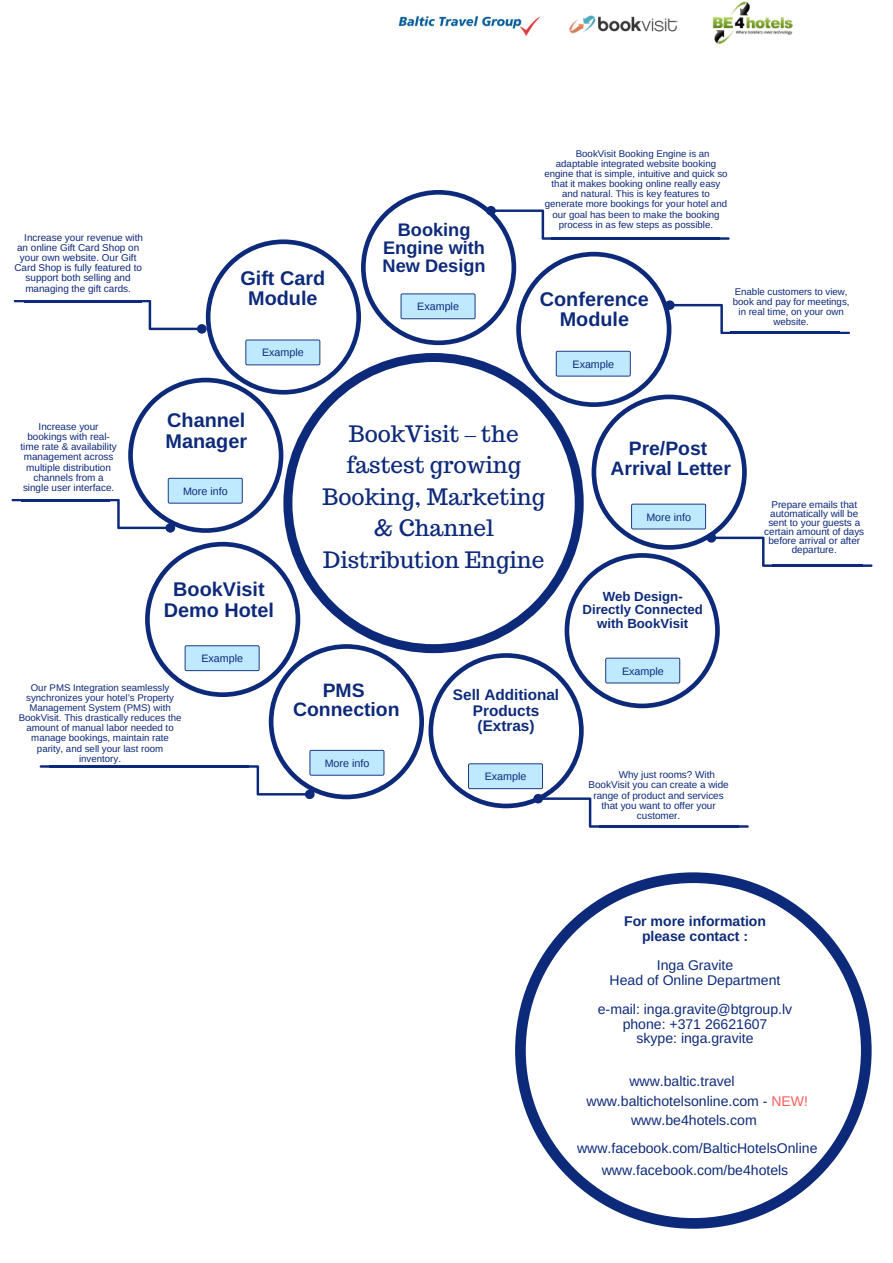
<style>
.page{position:relative;width:893px;height:1263px;background:#fff}
.page>*{position:absolute;margin:0;border:0;box-sizing:border-box;transform-origin:0 0}
.t1{font:22.65px/31.5px "Trocchi";color:#0d2a7a;text-align:center}
.t2{font:700 19.8px/20.2px "Arimo";color:#0d2a7a;text-align:center}
.t3{font:700 19.35px/20.2px "Arimo";color:#0d2a7a;text-align:center}
.t4{font:700 18.15px/18px "Arimo";color:#0d2a7a;text-align:center}
.t5{font:700 15.3px/15.8px "Arimo";color:#0d2a7a;text-align:center}
.t6{font:14.1px/14.5px "Arimo";color:#0d2a7a;text-align:center}
.t7{font:700 14.1px/14.5px "Arimo";color:#0d2a7a;text-align:center}
.t8{font:700 13.2px/13.5px "Arimo";color:#0d2a7a;text-align:center}
.t9{font:10.65px "Liberation Sans";color:#0d2a7a}
.t10{font:9.9px/10.1px "Arimo";color:#0d2a7a;text-align:center}
.t11{font:9.75px/10.1px "Arimo";color:#0d2a7a;text-align:center}
.s1{font-family:"Liberation Serif"}
.s2{color:#ff5c5c}
</style>
<div class="page">
<svg style="left:515px;top:872px;width:356px;height:357px"></svg>
<svg style="left:839px;top:332px;width:11px;height:2px"></svg>
<hr style="left:730px;top:332px;width:109px;height:2px;background:#0d2a7a">
<svg style="left:40px;top:765px;width:10px;height:3px"></svg>
<hr style="left:50px;top:765px;width:199px;height:3px;background:#0d2a7a">
<svg style="left:11px;top:499px;width:11px;height:2px"></svg>
<hr style="left:22px;top:499px;width:88px;height:2px;background:#0d2a7a">
<svg style="left:14px;top:300px;width:10px;height:2px"></svg>
<hr style="left:24px;top:300px;width:117px;height:2px;background:#0d2a7a">
<svg style="left:862px;top:564px;width:10px;height:3px"></svg>
<hr style="left:772px;top:564px;width:90px;height:3px;background:#0d2a7a">
<svg style="left:110px;top:190px;width:662px;height:637px"></svg>
<img style="left:398px;top:15px;width:143px;height:21px">
<img style="left:569px;top:15px;width:81px;height:19px">
<img style="left:650px;top:1px;width:143px;height:44px">
<p class="t10" style="left:24px;top:233px;width:120px">Increase your revenue with</p>
<p class="t10" style="left:17px;top:243px;width:123px">an online Gift Card Shop on</p>
<p class="t10" style="left:20px;top:253px;width:118px">your own website. Our Gift</p>
<p class="t10" style="left:14px;top:263px;width:129px">Card Shop is fully featured to</p>
<p class="t10" style="left:26px;top:273px;width:106px">support both selling and</p>
<p class="t10" style="left:25px;top:283px;width:107px">managing the gift cards.</p>
<p class="t10" style="left:21px;top:422px;width:98px">Increase your bookings with real&shy;time rate &amp; availability management across multiple distribution channels from a single user interface.</p>
<h2 class="t2" style="left:240px;top:268px;width:86px">Gift Card<br>Module</h2>
<p class="t9" style="left:262px;top:347px;width:43px">Example</p>
<h3 class="t4" style="left:382px;top:221px;width:104px">Booking<br>Engine with<br>New Design</h3>
<p class="t9" style="left:417px;top:301px;width:43px">Example</p>
<p class="t11" style="left:575px;top:148px;width:135px">BookVisit Booking Engine is an</p>
<p class="t11" style="left:556px;top:159px;width:162px">adaptable integrated website booking</p>
<p class="t11" style="left:544px;top:169px;width:185px">engine that is simple, intuitive and quick so</p>
<p class="t11" style="left:551px;top:179px;width:170px">that it makes booking online really easy</p>
<p class="t11" style="left:562px;top:189px;width:149px">and natural. This is key features to</p>
<p class="t11" style="left:545px;top:199px;width:184px">generate more bookings for your hotel and</p>
<p class="t11" style="left:552px;top:209px;width:169px">our goal has been to make the booking</p>
<p class="t11" style="left:559px;top:219px;width:156px">process in as few steps as possible.</p>
<h2 class="t2" style="left:540px;top:289px;width:110px">Conference<br>Module</h2>
<p class="t9" style="left:572px;top:358px;width:43px">Example</p>
<p class="t11" style="left:732px;top:287px;width:118px">Enable customers to view, book and pay for meetings, in real time, on your own website.</p>
<h2 class="t2" style="left:166px;top:409px;width:83px;line-height:21.3px;text-align:left">Channel<br>Manager</h2>
<p class="t9" style="left:183px;top:485px;width:46px">More info</p>
<h2 class="t2" style="left:164px;top:578px;width:111px;line-height:21.3px">BookVisit<br>Demo Hotel</h2>
<p class="t9" style="left:201px;top:652px;width:43px">Example</p>
<h1 class="t1" style="left:322px;top:418px;width:224px">BookVisit <span class="s1">–</span> the fastest growing<br>Booking, Marketing &amp; Channel<br>Distribution Engine</h1>
<h3 class="t3" style="left:610px;top:438px;width:122px">Pre/Post<br>Arrival Letter</h3>
<p class="t9" style="left:646px;top:511px;width:46px">More info</p>
<h3 class="t8" style="left:582px;top:589px;width:122px">Web Design-<br>Directly Connected with BookVisit</h3>
<p class="t9" style="left:622px;top:665px;width:43px">Example</p>
<p class="t10" style="left:764px;top:500px;width:101px;line-height:9px">Prepare emails that automatically will be sent to your guests a certain amount of days before arrival or after departure.</p>
<p class="t11" style="left:19px;top:682px;width:164px">Our PMS Integration seamlessly synchronizes your hotel’s Property<br>Management System (PMS) with<br>BookVisit. This drastically reduces the amount of manual labor needed to manage bookings, maintain rate parity, and sell your last room inventory.</p>
<h3 class="t3" style="left:293px;top:681px;width:108px;line-height:19px">PMS<br>Connection</h3>
<p class="t9" style="left:325px;top:757px;width:46px">More info</p>
<h3 class="t5" style="left:453px;top:687px;width:108px">Sell Additional<br>Products (Extras)</h3>
<p class="t9" style="left:485px;top:770px;width:43px">Example</p>
<p class="t10" style="left:618px;top:770px;width:98px">Why just rooms? With</p>
<p class="t10" style="left:588px;top:780px;width:142px">BookVisit you can create a wide</p>
<p class="t10" style="left:593px;top:790px;width:132px">range of product and services</p>
<p class="t10" style="left:601px;top:800px;width:116px">that you want to offer your</p>
<p class="t10" style="left:637px;top:810px;width:45px">customer.</p>
<h3 class="t7" style="left:624px;top:914px;width:143px">For more information please contact :</h3>
<h3 class="t6" style="left:609px;top:958px;width:172px">Inga Gravite<br>Head of Online Department</h3>
<h3 class="t6" style="left:598px;top:1002px;width:196px">e-mail: inga.gravite@btgroup.lv phone: +371 26621607<br>skype: inga.gravite</h3>
<h3 class="t6" style="left:629px;top:1074px;width:107px">www.baltic.travel</h3>
<h3 class="t6" style="left:586px;top:1094px;width:223px">www.baltichotelsonline.com - <span class="s2">NEW!</span></h3>
<h3 class="t6" style="left:631px;top:1113px;width:127px">www.be4hotels.com</h3>
<h3 class="t6" style="left:601px;top:1162px;width:188px">www.facebook.com/be4hotels</h3>
<h3 class="t6" style="left:577px;top:1141px;width:242px">www.facebook.com/BalticHotelsOnline</h3>
</div>
